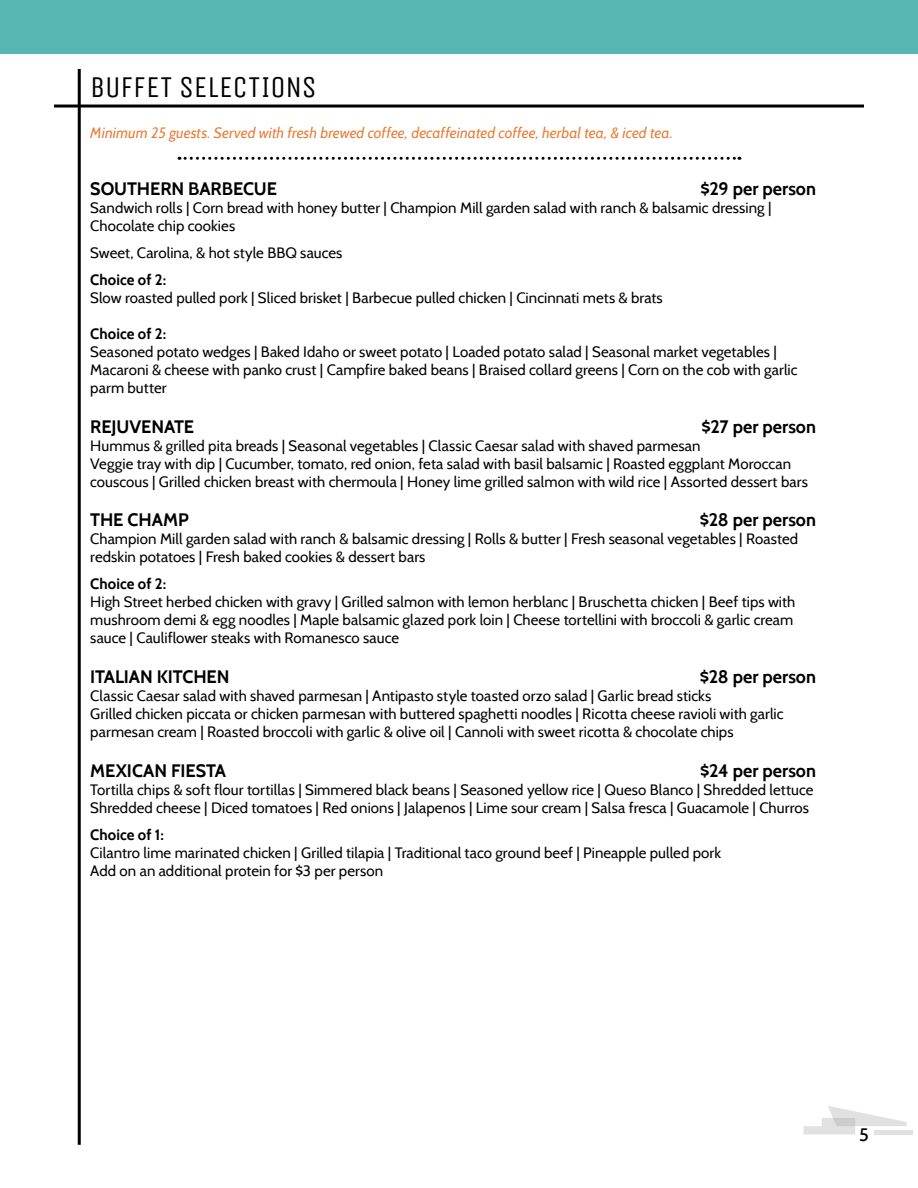
<style>
.page{position:relative;width:918px;height:1188px;background:#fff}
.page>*{position:absolute;margin:0;border:0;box-sizing:border-box;transform-origin:0 0}
.t1{font:30px "Unica One";letter-spacing:.01em;color:#000}
.t2{font:700 18px "Cabin";color:#000}
.t3{font:500 18px "Cabin";color:#000}
.t4{font:15px/18px "Cabin";letter-spacing:.005em;color:#000}
.t5{font:italic 15px "Cabin";letter-spacing:.005em;color:#e77e3a}
.t6{font:700 15px "Cabin";letter-spacing:.005em;color:#000}
</style>
<div class="page">
<hr style="left:54px;top:105px;width:810px;height:3px;background:#000">
<hr style="left:78px;top:69px;width:3px;height:1076px;background:#000">
<svg style="left:179px;top:157px;width:561px;height:3px"></svg>
<div style="left:0;top:0;width:918px;height:54px;background:#59b7b3"></div>
<svg style="left:804px;top:1106px;width:103px;height:28px"></svg>
<hr style="left:874px;top:1130px;width:38px;height:4px;background:#e1e1e1">
<h1 class="t1" style="left:90px;top:65px;width:228px">BUFFET SELECTIONS</h1>
<p class="t5" style="left:90px;top:123px;width:584px">Minimum 25 guests. Served with fresh brewed coffee, decaffeinated coffee, herbal tea, &amp; iced tea.</p>
<p class="t2" style="left:90px;top:178px;width:188px">SOUTHERN BARBECUE</p>
<p class="t2" style="left:701px;top:178px;width:117px">$29 per person</p>
<p class="t4" style="left:90px;top:199px;width:683px">Sandwich rolls | Corn bread with honey butter | Champion Mill garden salad with ranch &amp; balsamic dressing |<br>Chocolate chip cookies</p>
<p class="t4" style="left:90px;top:244px;width:254px">Sweet, Carolina, &amp; hot style BBQ sauces</p>
<p class="t6" style="left:90px;top:271px;width:78px">Choice of 2:</p>
<p class="t4" style="left:90px;top:289px;width:574px">Slow roasted pulled pork | Sliced brisket | Barbecue pulled chicken | Cincinnati mets &amp; brats</p>
<p class="t6" style="left:90px;top:325px;width:78px">Choice of 2:</p>
<p class="t4" style="left:90px;top:343px;width:709px">Seasoned potato wedges | Baked Idaho or sweet potato | Loaded potato salad | Seasonal market vegetables |<br>Macaroni &amp; cheese with panko crust | Campfire baked beans | Braised collard greens | Corn on the cob with garlic parm butter</p>
<p class="t2" style="left:90px;top:416px;width:105px">REJUVENATE</p>
<p class="t2" style="left:701px;top:416px;width:116px">$27 per person</p>
<p class="t4" style="left:90px;top:436px;width:719px">Hummus &amp; grilled pita breads | Seasonal vegetables | Classic Caesar salad with shaved parmesan<br>Veggie tray with dip | Cucumber, tomato, red onion, feta salad with basil balsamic | Roasted eggplant Moroccan couscous | Grilled chicken breast with chermoula | Honey lime grilled salmon with wild rice | Assorted dessert bars</p>
<p class="t2" style="left:90px;top:509px;width:100px">THE CHAMP</p>
<p class="t2" style="left:700px;top:509px;width:118px">$28 per person</p>
<p class="t4" style="left:90px;top:530px;width:709px">Champion Mill garden salad with ranch &amp; balsamic dressing | Rolls &amp; butter | Fresh seasonal vegetables | Roasted redskin potatoes | Fresh baked cookies &amp; dessert bars</p>
<p class="t6" style="left:90px;top:575px;width:78px">Choice of 2:</p>
<p class="t4" style="left:90px;top:593px;width:707px">High Street herbed chicken with gravy | Grilled salmon with lemon herblanc | Bruschetta chicken | Beef tips with mushroom demi &amp; egg noodles | Maple balsamic glazed pork loin | Cheese tortellini with broccoli &amp; garlic cream sauce | Cauliflower steaks with Romanesco sauce</p>
<p class="t2" style="left:90px;top:666px;width:141px">ITALIAN KITCHEN</p>
<p class="t2" style="left:700px;top:666px;width:118px">$28 per person</p>
<p class="t4" style="left:90px;top:687px;width:695px">Classic Caesar salad with shaved parmesan | Antipasto style toasted orzo salad | Garlic bread sticks<br>Grilled chicken piccata or chicken parmesan with buttered spaghetti noodles | Ricotta cheese ravioli with garlic parmesan cream | Roasted broccoli with garlic &amp; olive oil | Cannoli with sweet ricotta &amp; chocolate chips</p>
<p class="t2" style="left:90px;top:759px;width:137px">MEXICAN FIESTA</p>
<p class="t2" style="left:700px;top:759px;width:117px">$24 per person</p>
<p class="t4" style="left:90px;top:780px;width:725px">Tortilla chips &amp; soft flour tortillas | Simmered black beans | Seasoned yellow rice | Queso Blanco | Shredded lettuce<br>Shredded cheese | Diced tomatoes | Red onions | Jalapenos | Lime sour cream | Salsa fresca | Guacamole | Churros</p>
<p class="t6" style="left:90px;top:825px;width:75px">Choice of 1:</p>
<p class="t4" style="left:90px;top:843px;width:633px">Cilantro lime marinated chicken | Grilled tilapia | Traditional taco ground beef | Pineapple pulled pork<br>Add on an additional protein for $3 per person</p>
<p class="t3" style="left:859px;top:1123px;width:11px">5</p>
</div>
